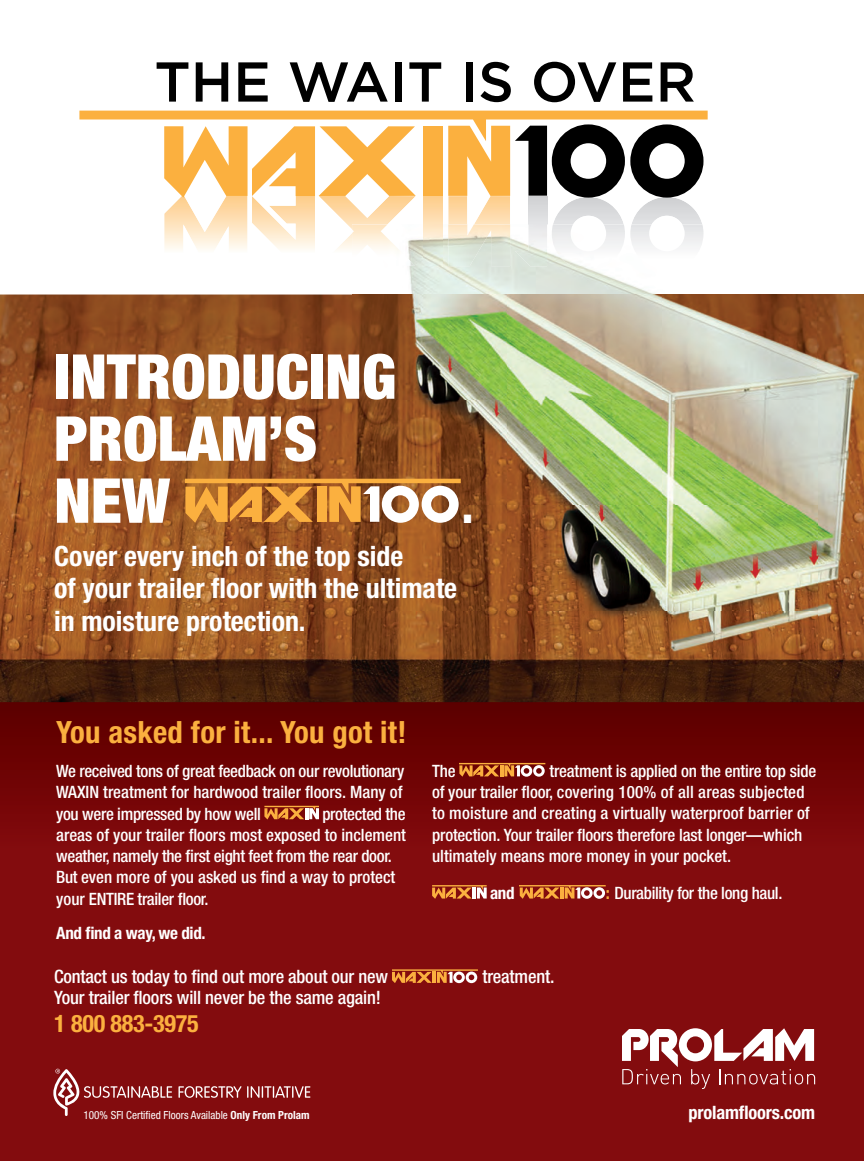
<style>
.page{position:relative;width:864px;height:1161px;background:#fff}
.page>*{position:absolute;margin:0;border:0;box-sizing:border-box;transform-origin:0 0}
.t1{font:900 condensed 61.95px/61.9px "Helvetica Neue";color:#fff}
.t2{font:500 56.1px "Gotham";color:#000}
.t3{font:900 condensed 42.15px "Helvetica Neue";color:#fff}
.t4{font:700 condensed 30.75px "Helvetica Neue";letter-spacing:.01em;color:#fbb03f}
.t5{font:700 condensed 27.9px/32.5px "Helvetica Neue";color:#fff}
.t6{font:700 condensed 24.15px "Helvetica Neue";letter-spacing:-.01em;color:#fbb03f}
.t7{font:500 condensed 18.45px "Helvetica Neue";letter-spacing:-.01em;color:#fff}
.t8{font:700 condensed 18.45px "Helvetica Neue";letter-spacing:-.01em;color:#fff}
.t9{font:500 condensed 16.95px/21.3px "Helvetica Neue";letter-spacing:-.005em;color:#fff}
.t10{font:700 condensed 16.95px "Helvetica Neue";letter-spacing:-.02em;color:#fff}
.t11{font:condensed 11.25px "Helvetica Neue";color:#fff}
.s1{font-weight:700;color:#fbb03f}
.s2{font-weight:700}
</style>
<div class="page">
<svg style="left:79px;top:111px;width:629px;height:138px"></svg>
<div style="left:0;top:698px;width:864px;height:463px;background:#830c0e"></div>
<div style="left:0;top:702px;width:864px;height:166px;background:linear-gradient(to bottom,#5c0000,#870c0e)"></div>
<img style="left:0;top:295px;width:864px;height:407px">
<svg style="left:178px;top:1086px;width:63px;height:12px"></svg>
<svg style="left:247px;top:1086px;width:63px;height:12px"></svg>
<svg style="left:53px;top:1069px;width:119px;height:47px"></svg>
<img style="left:352px;top:224px;width:512px;height:441px">
<img style="left:352px;top:224px;width:63px;height:42px">
<img style="left:448px;top:224px;width:62px;height:42px">
<img style="left:423px;top:224px;width:19px;height:42px">
<img style="left:515px;top:224px;width:32px;height:42px">
<img style="left:552px;top:224px;width:73px;height:46px">
<img style="left:630px;top:224px;width:73px;height:46px">
<svg style="left:186px;top:479px;width:275px;height:44px"></svg>
<svg style="left:392px;top:969px;width:86px;height:14px"></svg>
<svg style="left:622px;top:1028px;width:193px;height:61px"></svg>
<svg style="left:264px;top:806px;width:55px;height:13px"></svg>
<svg style="left:459px;top:763px;width:86px;height:14px"></svg>
<svg style="left:432px;top:885px;width:55px;height:14px"></svg>
<svg style="left:520px;top:885px;width:86px;height:14px"></svg>
<h2 class="t2" style="left:154px;top:62px;width:543px">THE WAIT IS OVER</h2>
<h1 class="t1" style="left:54px;top:351px;width:344px">INTRODUCING<br>PROLAM’S<br>NEW</h1>
<h3 class="t3" style="left:462px;top:493px;width:12px">.</h3>
<h3 class="t5" style="left:54px;top:542px;width:404px">Cover every inch of the top side<br>of your trailer floor with the ultimate in moisture protection.</h3>
<h3 class="t4" style="left:56px;top:721px;width:352px">You asked for it... You got it!</h3>
<p class="t9" style="left:56px;top:762px;width:350px;text-align:justify">We received tons of great feedback on our revolutionary WAXIN treatment for hardwood trailer floors. Many of you were impressed by how well</p>
<p class="t9" style="left:56px;top:804px;width:351px;text-indent:266px">protected the areas of your trailer floors most exposed to inclement weather, namely the first eight feet from the rear door.<br>But even more of you asked us find a way to protect your ENTIRE trailer floor.</p>
<p class="t10" style="left:56px;top:927px;width:151px">And find a way, we did.</p>
<p class="t9" style="left:432px;top:761px;width:386px;text-indent:117px">treatment is applied on the entire top side of your trailer floor, covering 100% of all areas subjected to moisture and creating a virtually waterproof barrier of protection. Your trailer floors therefore last longer—which ultimately means more money in your pocket.</p>
<p class="t10" style="left:490px;top:887px;width:26px">and</p>
<p class="t9" style="left:606px;top:884px;width:178px"><span class="s1">:</span> Durability for the long haul.</p>
<p class="t9" style="left:432px;top:761px;width:25px">The</p>
<p class="t7" style="left:54px;top:970px;width:335px">Contact us today to find out more about our new</p>
<p class="t7" style="left:482px;top:970px;width:73px">treatment.</p>
<p class="t7" style="left:54px;top:991px;width:328px">Your trailer floors will never be the same again!</p>
<h3 class="t6" style="left:54px;top:1015px;width:146px">1 800 883-3975</h3>
<p class="t11" style="left:83px;top:1110px;width:228px">100% SFI Certified Floors Available <span class="s2">Only From Prolam</span></p>
<p class="t8" style="left:688px;top:1105px;width:128px">prolamfloors.com</p>
</div>
